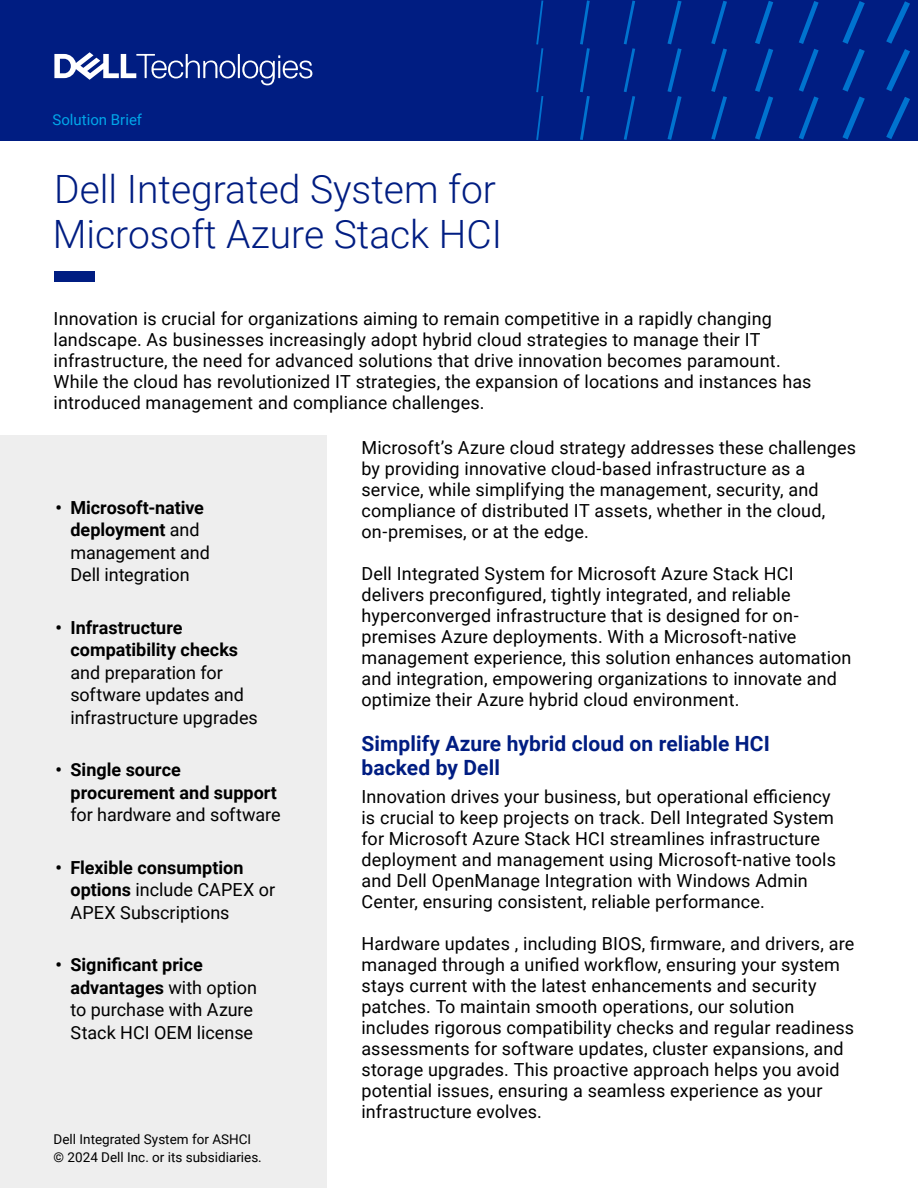
<style>
.page{position:relative;width:918px;height:1188px;background:#fff}
.page>*{position:absolute;margin:0;border:0;box-sizing:border-box;transform-origin:0 0}
.t1{font:300 39px/45px "Roboto";color:#001d82}
.t2{font:700 21px/24px "Roboto";letter-spacing:.005em;color:#001d82}
.t3{font:18px/21px "Roboto";letter-spacing:.005em;color:#000}
.t4{font:700 18px/22.5px "Roboto";color:#000}
.t5{font:15px "Roboto";color:#00a7e9}
.t6{font:13.5px/18px "Roboto";color:#000}
.s1{font-weight:700}
</style>
<div class="page">
<div style="left:0;top:0;width:918px;height:141px;background:#001d82"></div>
<svg style="left:54px;top:52px;width:258px;height:33px"></svg>
<svg style="left:886px;top:1px;width:24px;height:90px"></svg>
<svg style="left:886px;top:97px;width:24px;height:42px"></svg>
<svg style="left:799px;top:1px;width:20px;height:138px"></svg>
<svg style="left:711px;top:1px;width:16px;height:139px"></svg>
<svg style="left:624px;top:1px;width:11px;height:139px"></svg>
<svg style="left:536px;top:0;width:7px;height:140px"></svg>
<svg style="left:842px;top:1px;width:23px;height:138px"></svg>
<svg style="left:755px;top:1px;width:18px;height:139px"></svg>
<svg style="left:667px;top:1px;width:15px;height:139px"></svg>
<svg style="left:580px;top:0;width:10px;height:140px"></svg>
<div style="left:0;top:435px;width:327px;height:753px;background:#eee"></div>
<div style="left:54px;top:271px;width:40px;height:11px;background:#001d82"></div>
<p class="t5" style="left:52px;top:109px;width:91px">Solution Brief</p>
<h1 class="t1" style="left:53px;top:165px;width:451px">Dell Integrated System for<br>Microsoft Azure Stack HCI</h1>
<p class="t3" style="left:54px;top:308px;width:759px">Innovation is crucial for organizations aiming to remain competitive in a rapidly changing landscape. As businesses increasingly adopt hybrid cloud strategies to manage their IT infrastructure, the need for advanced solutions that drive innovation becomes paramount.<br>While the cloud has revolutionized IT strategies, the expansion of locations and instances has introduced management and compliance challenges.</p>
<p class="t3" style="left:362px;top:436px;width:496px">Microsoft’s Azure cloud strategy addresses these challenges by providing innovative cloud-based infrastructure as a service, while simplifying the management, security, and compliance of distributed IT assets, whether in the cloud, on-premises, or at the edge.</p>
<p class="t3" style="left:362px;top:562px;width:492px">Dell Integrated System for Microsoft Azure Stack HCI delivers preconfigured, tightly integrated, and reliable hyperconverged infrastructure that is designed for on&shy;premises Azure deployments. With a Microsoft-native management experience, this solution enhances automation and integration, empowering organizations to innovate and optimize their Azure hybrid cloud environment.</p>
<p class="t2" style="left:362px;top:731px;width:410px">Simplify Azure hybrid cloud on reliable HCI backed by Dell</p>
<p class="t3" style="left:362px;top:786px;width:476px">Innovation drives your business, but operational efficiency is crucial to keep projects on track. Dell Integrated System for Microsoft Azure Stack HCI streamlines infrastructure deployment and management using Microsoft-native tools and Dell OpenManage Integration with Windows Admin Center, ensuring consistent, reliable performance.</p>
<p class="t3" style="left:362px;top:933px;width:494px">Hardware updates , including BIOS, firmware, and drivers, are managed through a unified workflow, ensuring your system stays current with the latest enhancements and security patches. To maintain smooth operations, our solution includes rigorous compatibility checks and regular readiness assessments for software updates, cluster expansions, and storage upgrades. This proactive approach helps you avoid potential issues, ensuring a seamless experience as your infrastructure evolves.</p>
<p class="t6" style="left:54px;top:1129px;width:210px">Dell Integrated System for ASHCI © 2024 Dell Inc. or its subsidiaries.</p>
<p class="t3" style="left:70px;top:495px;width:141px;line-height:22.5px;text-indent:-15px"><span class="s1">• Microsoft-native deployment</span> and management and<br>Dell integration</p>
<p class="t4" style="left:70px;top:615px;width:169px;text-indent:-15px">• Infrastructure compatibility checks</p>
<p class="t3" style="left:70px;top:660px;width:189px;line-height:22.5px">and preparation for software updates and infrastructure upgrades</p>
<p class="t4" style="left:70px;top:758px;width:208px;text-indent:-15px">• Single source procurement and support</p>
<p class="t3" style="left:70px;top:804px;width:212px">for hardware and software</p>
<p class="t3" style="left:70px;top:855px;width:206px;line-height:22.5px;text-indent:-15px"><span class="s1">• Flexible consumption options</span> include CAPEX or<br>APEX Subscriptions</p>
<p class="t3" style="left:70px;top:953px;width:188px;line-height:22.5px;text-indent:-15px"><span class="s1">• Significant price advantages</span> with option to purchase with Azure<br>Stack HCI OEM license</p>
</div>
